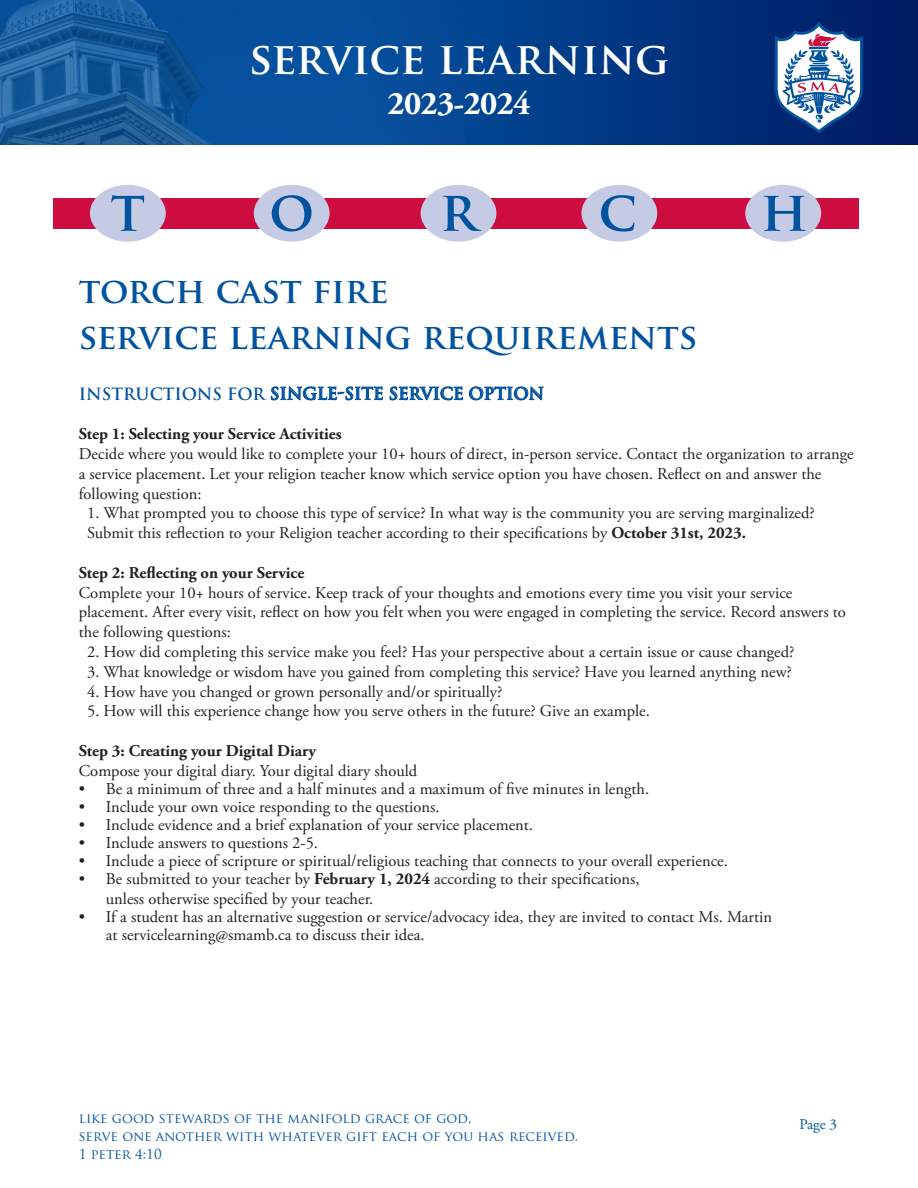
<style>
.page{position:relative;width:918px;height:1188px;background:#fff}
.page>*{position:absolute;margin:0;border:0;box-sizing:border-box;transform-origin:0 0}
.t1{font:700 54.6px "Trajan Pro";color:#0153a0}
.t2{font:700 43.5px "Trajan Pro";color:#fff}
.t3{font:700 34.5px "Trajan Pro";color:#0153a0}
.t4{font:700 33px "Adobe Garamond Pro";letter-spacing:-.02em;color:#fff}
.t5{font:16.5px/19.8px "Adobe Garamond Pro";color:#231f20}
.t6{font:700 16.5px "Adobe Garamond Pro";color:#231f20}
.t7{font:700 16.5px "Trajan Pro";color:#0153a0}
.t8{font:15px "Adobe Garamond Pro";color:#0153a0}
.t9{font:13.5px/18px "Trajan Pro";color:#0153a0}
.s1{font-weight:700}
</style>
<div class="page">
<div style="left:53px;top:198px;width:805px;height:30px;background:#cd0d40"></div>
<div style="left:90px;top:185px;width:76px;height:57px;background:#c5cbe5;border-radius:50%"></div>
<div style="left:254px;top:185px;width:76px;height:57px;background:#c5cbe5;border-radius:50%"></div>
<div style="left:421px;top:185px;width:75px;height:57px;background:#c5cbe5;border-radius:50%"></div>
<div style="left:581px;top:185px;width:76px;height:57px;background:#c5cbe5;border-radius:50%"></div>
<div style="left:745px;top:185px;width:76px;height:57px;background:#c5cbe5;border-radius:50%"></div>
<svg style="left:0;top:0;width:918px;height:145px;background:#07448d"></svg>
<svg style="left:775px;top:21px;width:88px;height:112px"></svg>
<p class="t2" style="left:249px;top:31px;width:422px">service learning</p>
<p class="t4" style="left:388px;top:85px;width:144px">2023-2024</p>
<p class="t1" style="left:111px;top:177px;width:36px">t</p>
<p class="t1" style="left:269px;top:177px;width:47px">o</p>
<p class="t1" style="left:440px;top:177px;width:39px">r</p>
<p class="t1" style="left:598px;top:177px;width:40px">c</p>
<p class="t1" style="left:761px;top:177px;width:49px">h</p>
<p class="t3" style="left:79px;top:270px;width:311px">torch cast fire</p>
<p class="t3" style="left:79px;top:315px;width:620px">service learning requirements</p>
<p class="t7" style="left:79px;top:383px;width:467px">INSTRUCTIONS FOR SINGLE-SITE SERVICE OPTION</p>
<p class="t6" style="left:79px;top:424px;width:264px">Step 1: Selecting your Service Activities</p>
<p class="t5" style="left:79px;top:444px;width:776px">Decide where you would like to complete your 10+ hours of direct, in-person service. Contact the organization to arrange a service placement. Let your religion teacher know which service option you have chosen. Reflect on and answer the following question:</p>
<p class="t5" style="left:87px;top:504px;width:729px">1. What prompted you to choose this type of service? In what way is the community you are serving marginalized?</p>
<p class="t5" style="left:87px;top:524px;width:660px">Submit this reflection to your Religion teacher according to their specifications by <span class="s1">October 31st, 2023.</span></p>
<p class="t6" style="left:79px;top:563px;width:227px">Step 2: Reflecting on your Service</p>
<p class="t5" style="left:79px;top:583px;width:769px">Complete your 10+ hours of service. Keep track of your thoughts and emotions every time you visit your service placement. After every visit, reflect on how you felt when you were engaged in completing the service. Record answers to the following questions:</p>
<p class="t5" style="left:87px;top:642px;width:709px">2. How did completing this service make you feel? Has your perspective about a certain issue or cause changed?</p>
<p class="t5" style="left:87px;top:662px;width:706px">3. What knowledge or wisdom have you gained from completing this service? Have you learned anything new?</p>
<p class="t5" style="left:87px;top:682px;width:417px">4. How have you changed or grown personally and/or spiritually?</p>
<p class="t5" style="left:87px;top:702px;width:564px">5. How will this experience change how you serve others in the future? Give an example.</p>
<p class="t6" style="left:79px;top:741px;width:239px">Step 3: Creating your Digital Diary</p>
<p class="t5" style="left:79px;top:761px;width:340px">Compose your digital diary. Your digital diary should</p>
<p class="t5" style="left:79px;top:779px;width:572px">• Be a minimum of three and a half minutes and a maximum of five minutes in length.</p>
<p class="t5" style="left:79px;top:797px;width:362px">• Include your own voice responding to the questions.</p>
<p class="t5" style="left:79px;top:815px;width:456px">• Include evidence and a brief explanation of your service placement.</p>
<p class="t5" style="left:79px;top:833px;width:241px">• Include answers to questions 2-5.</p>
<p class="t5" style="left:79px;top:851px;width:651px">• Include a piece of scripture or spiritual/religious teaching that connects to your overall experience.</p>
<p class="t5" style="left:106px;top:869px;width:535px;text-indent:-27px">• Be submitted to your teacher by <span class="s1">February 1, 2024</span> according to their specifications, unless otherwise specified by your teacher.</p>
<p class="t5" style="left:106px;top:908px;width:668px;line-height:18px;text-indent:-27px">• If a student has an alternative suggestion or service/advocacy idea, they are invited to contact Ms. Martin at servicelearning@smamb.ca to discuss their idea.</p>
<p class="t9" style="left:79px;top:1109px;width:394px">LIKE GOOD STEWARDS OF THE MANIFOLD GRACE OF GOD,</p>
<p class="t9" style="left:79px;top:1127px;width:501px">SERVE ONE ANOTHER WITH WHATEVER GIFT EACH OF YOU HAS RECEIVED.<br>1 PETER 4:10</p>
<p class="t8" style="left:799px;top:1115px;width:39px">Page 3</p>
</div>
